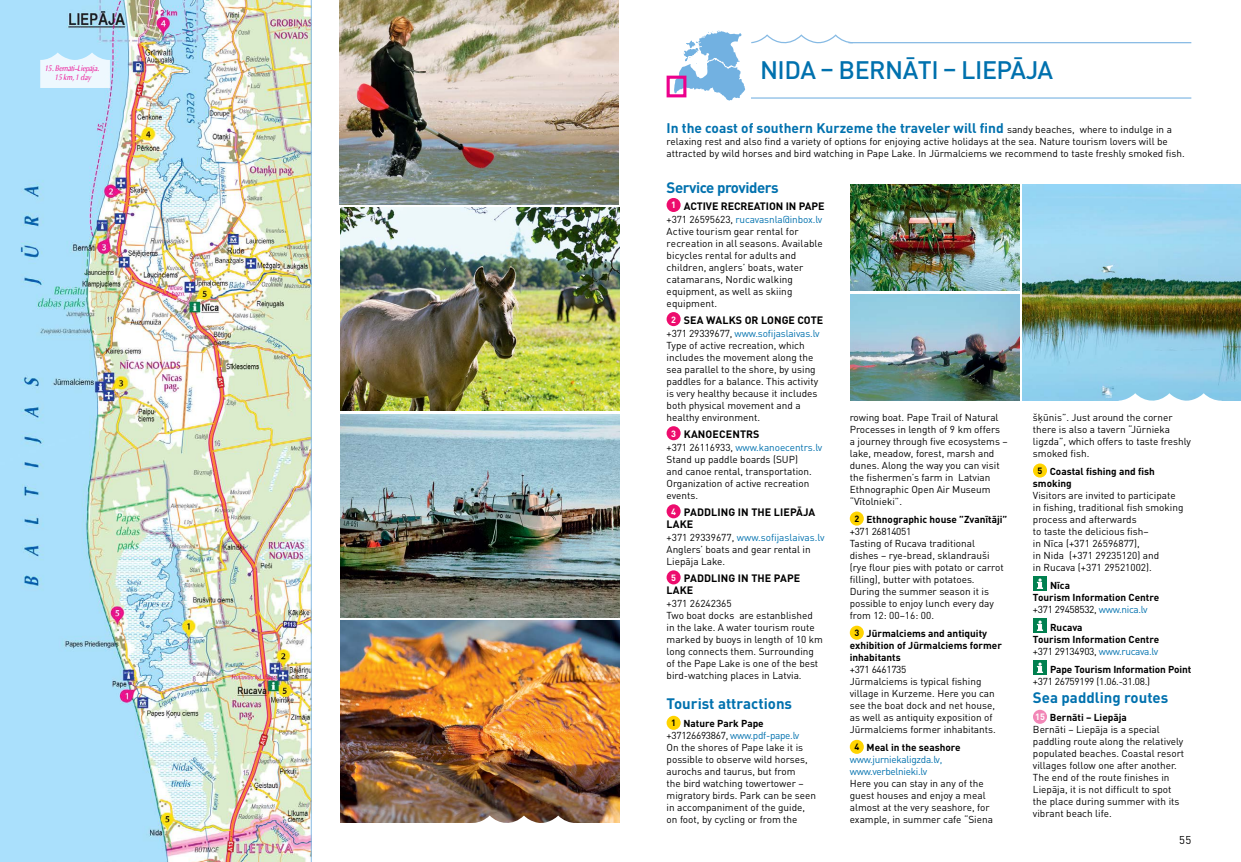
<style>
.page{position:relative;width:1241px;height:862px;background:#fff}
.page>*{position:absolute;margin:0;border:0;box-sizing:border-box;transform-origin:0 0}
.t1{font:500 25px "DIN Pro";letter-spacing:-.02em;color:#0071ae}
.t2{font:700 15px "DIN Pro";color:#0071ae}
.t3{font:700 15px "DIN Pro";letter-spacing:-.03em;color:#0071ae}
.t4{font:700 13.75px "DIN Pro";color:#0071ae}
.t5{font:11.25px "DIN Pro";color:#000}
.t6{font:700 10.62px/12px "DIN Pro";letter-spacing:.01em;color:#000}
.t7{font:10px/12px "DIN Pro";color:#000}
.t8{font:700 10px/12px "DIN Pro";color:#000}
.t9{font:10px/12px "DIN Pro";letter-spacing:-.03em;color:#0071ae}
.t10{font:10px "DIN Pro";letter-spacing:-.03em;color:#000}
.t11{font:italic 8.12px/9.1px "Optima Cond";letter-spacing:-.02em;color:#ec008c;text-align:center}
.s1{font-weight:400;font-size:10px;color:#000}
.s2{font-size:9px;color:#fff}
.s3{color:#0071ae}
.s4{font-weight:700;font-size:9px}
.s5{font-weight:700}
.s6{font-size:9px}
.s7{font-weight:400}
.s8{font-weight:400;color:#0071ae}
.s9{font-weight:700;font-size:9px;color:#fff}
.s10{font-weight:700;font-size:9px;color:#000}
.s11{font-weight:700;color:#000}
</style>
<div class="page">
<img style="left:0;top:0;width:311px;height:861px">
<svg style="left:40px;top:52px;width:70px;height:36px;background:#e3f4fd"></svg>
<hr style="left:848px;top:42px;width:343px;height:1px;background:#86bae4">
<hr style="left:750px;top:97px;width:441px;height:2px;background:#86bae4">
<svg style="left:674px;top:30px;width:180px;height:70px"></svg>
<div style="left:666px;top:76px;width:20px;height:21px;border:3px solid #ec008c"></div>
<div style="left:666px;top:198px;width:14px;height:14px;background:#ed0c6d;border-radius:50%"></div>
<div style="left:666px;top:312px;width:14px;height:14px;background:#ed0c6d;border-radius:50%"></div>
<div style="left:666px;top:426px;width:14px;height:14px;background:#ed0c6d;border-radius:50%"></div>
<div style="left:666px;top:504px;width:14px;height:14px;background:#ed0c6d;border-radius:50%"></div>
<div style="left:666px;top:570px;width:14px;height:14px;background:#ed0c6d;border-radius:50%"></div>
<div style="left:666px;top:715px;width:14px;height:14px;background:#ffd400;border-radius:50%"></div>
<div style="left:849px;top:511px;width:14px;height:14px;background:#ffd400;border-radius:50%"></div>
<div style="left:849px;top:625px;width:14px;height:14px;background:#ffd400;border-radius:50%"></div>
<div style="left:849px;top:739px;width:14px;height:14px;background:#ffd400;border-radius:50%"></div>
<div style="left:1032px;top:463px;width:14px;height:14px;background:#ffd400;border-radius:50%"></div>
<svg style="left:1033px;top:576px;width:13px;height:14px"></svg>
<svg style="left:1036px;top:578px;width:6px;height:10px"></svg>
<svg style="left:1033px;top:618px;width:13px;height:14px"></svg>
<svg style="left:1036px;top:620px;width:6px;height:10px"></svg>
<svg style="left:1033px;top:660px;width:13px;height:14px"></svg>
<svg style="left:1036px;top:662px;width:6px;height:10px"></svg>
<div style="left:1032px;top:709px;width:14px;height:14px;background:#f287b7;border-radius:50%"></div>
<img style="left:850px;top:294px;width:169px;height:106px">
<img style="left:850px;top:184px;width:169px;height:106px">
<img style="left:1022px;top:184px;width:218px;height:216px">
<svg style="left:1118px;top:393px;width:103px;height:8px"></svg>
<img style="left:340px;top:414px;width:279px;height:202px">
<img style="left:340px;top:0;width:278px;height:204px">
<img style="left:340px;top:620px;width:279px;height:202px">
<img style="left:340px;top:207px;width:279px;height:203px">
<svg style="left:473px;top:815px;width:103px;height:8px"></svg>
<p class="t11" style="left:45px;top:63px;width:56px">15. Bernāti–Liepāja.<br>15 km, 1 day</p>
<h1 class="t1" style="left:760px;top:53px;width:295px">NIDA – BERNĀTI – LIEPĀJA</h1>
<h3 class="t4" style="left:666px;top:118px;width:507px">In the coast of southern Kurzeme the traveler will find <span class="s1">sandy beaches, where to indulge in a</span></h3>
<p class="t7" style="left:666px;top:134px;width:519px">relaxing rest and also find a variety of options for enjoying active holidays at the sea. Nature tourism lovers will be attracted by wild horses and bird watching in Pape Lake. In Jūrmalciems we recommend to taste freshly smoked fish.</p>
<h2 class="t3" style="left:666px;top:177px;width:113px">Service providers</h2>
<p class="t6" style="left:671px;top:199px;width:155px"><span class="s2">1</span> ACTIVE RECREATION IN PAPE</p>
<p class="t7" style="left:666px;top:212px;width:158px">+371 26595623, <span class="s3">rucavasnla@inbox.lv<br></span>Active tourism gear rental for recreation in all seasons. Available bicycles rental for adults and children, anglers’ boats, water catamarans, Nordic walking equipment, as well as skiing equipment.</p>
<p class="t6" style="left:671px;top:313px;width:154px"><span class="s2">2</span> SEA WALKS OR LONGE COTE</p>
<p class="t7" style="left:666px;top:326px;width:154px">+371 29339677, <span class="s3">www.sofijaslaivas.lv<br></span>Type of active recreation, which includes the movement along the sea parallel to the shore, by using paddles for a balance. This activity is very healthy because it includes both physical movement and a healthy environment.</p>
<p class="t6" style="left:671px;top:427px;width:90px"><span class="s2">3</span> KANOECENTRS</p>
<p class="t7" style="left:666px;top:440px;width:157px">+371 26116933, <span class="s3">www.kanoecentrs.lv<br></span>Stand up paddle boards (SUP)<br>and canoe rental, transportation.<br>Organization of active recreation events.</p>
<p class="t6" style="left:666px;top:505px;width:150px;text-indent:5px"><span class="s2">4</span> PADDLING IN THE LIEPĀJA<br>LAKE</p>
<p class="t7" style="left:666px;top:530px;width:159px">+371 29339677, <span class="s3">www.sofijaslaivas.lv<br></span>Anglers’ boats and gear rental in<br>Liepāja Lake.</p>
<p class="t6" style="left:666px;top:571px;width:135px;text-indent:5px"><span class="s2">5</span> PADDLING IN THE PAPE<br>LAKE</p>
<p class="t7" style="left:666px;top:596px;width:158px">+371 26242365<br>Two boat docks are estanblished in the lake. A water tourism route marked by buoys in length of 10 km long connects them. Surrounding of the Pape Lake is one of the best bird-watching places in Latvia.</p>
<h2 class="t2" style="left:666px;top:693px;width:127px">Tourist attractions</h2>
<p class="t7" style="left:666px;top:716px;width:151px;text-indent:5px"><span class="s4">1</span> <span class="s5">Nature Park Pape </span>+37126693867, <span class="s3">www.pdf-pape.lv<br></span>On the shores of Pape lake it is possible to observe wild horses, aurochs and taurus, but from<br>the bird watching towertower – migratory birds. Park can be seen in accompaniment of the guide, on foot, by cycling or from the</p>
<p class="t7" style="left:1032px;top:410px;width:159px">šķūnis”. Just around the corner there is also a tavern “Jūrnieka ligzda”, which offers to taste freshly smoked fish.</p>
<p class="t8" style="left:1032px;top:464px;width:123px;text-indent:5px"><span class="s6">5</span> Coastal fishing and fish smoking</p>
<p class="t7" style="left:1032px;top:488px;width:152px">Visitors are invited to participate in fishing, traditional fish smoking process and afterwards<br>to taste the delicious fish–<br>in Nīca (+371 26596877),<br>in Nida (+371 29235120) and<br>in Rucava (+371 29521002).</p>
<p class="t8" style="left:1032px;top:578px;width:128px;text-indent:17px">Nīca<br>Tourism Information Centre <span class="s7">+371 29458532,</span> <span class="s8">www.nica.lv</span></p>
<p class="t8" style="left:1032px;top:620px;width:128px;text-indent:17px">Rucava<br>Tourism Information Centre <span class="s7">+371 29134903,</span> <span class="s8">www.rucava.lv</span></p>
<p class="t8" style="left:1049px;top:662px;width:143px">Pape Tourism Information Point</p>
<p class="t10" style="left:1032px;top:674px;width:119px">+371 26759199 (1.06.-31.08.)</p>
<h2 class="t2" style="left:1032px;top:687px;width:137px">Sea paddling routes</h2>
<p class="t7" style="left:1032px;top:710px;width:153px"><span class="s9">15</span> <span class="s5">Bernāti – Liepāja<br></span>Bernāti – Liepāja is a special paddling route along the relatively populated beaches. Coastal resort villages follow one after another.<br>The end of the route finishes in<br>Liepāja, it is not difficult to spot the place during summer with its vibrant beach life.</p>
<p class="t7" style="left:849px;top:410px;width:159px">rowing boat. Pape Trail of Natural<br>Processes in length of 9 km offers a journey through five ecosystems – lake, meadow, forest, marsh and dunes. Along the way you can visit the fishermen’s farm in Latvian<br>Ethnographic Open Air Museum “Vītolnieki”.</p>
<p class="t7" style="left:849px;top:512px;width:159px;text-indent:5px"><span class="s4">2</span> <span class="s5">Ethnographic house ”Zvanītāji” </span>+371 26814051<br>Tasting of Rucava traditional<br>dishes – rye-bread, sklandrauši (rye flour pies with potato or carrot filling), butter with potatoes.<br>During the summer season it is possible to enjoy lunch every day from 12: 00–16: 00.</p>
<p class="t8" style="left:849px;top:626px;width:154px;text-indent:5px"><span class="s6">3</span> Jūrmalciems and antiquity exhibition of Jūrmalciems former inhabitants</p>
<p class="t7" style="left:849px;top:662px;width:147px">+371 6461735<br>Jūrmalciems is typical fishing village in Kurzeme. Here you can see the boat dock and net house, as well as antiquity exposition of<br>Jūrmalciems former inhabitants.</p>
<p class="t9" style="left:849px;top:740px;width:112px;text-indent:5px"><span class="s10">4</span> <span class="s11">Meal in the seashore </span>www.jurniekaligzda.lv, www.verbelnieki.lv</p>
<p class="t7" style="left:849px;top:776px;width:145px">Here you can stay in any of the guest houses and enjoy a meal almost at the very seashore, for example, in summer cafe “Siena</p>
<p class="t5" style="left:1179px;top:831px;width:14px">55</p>
</div>
